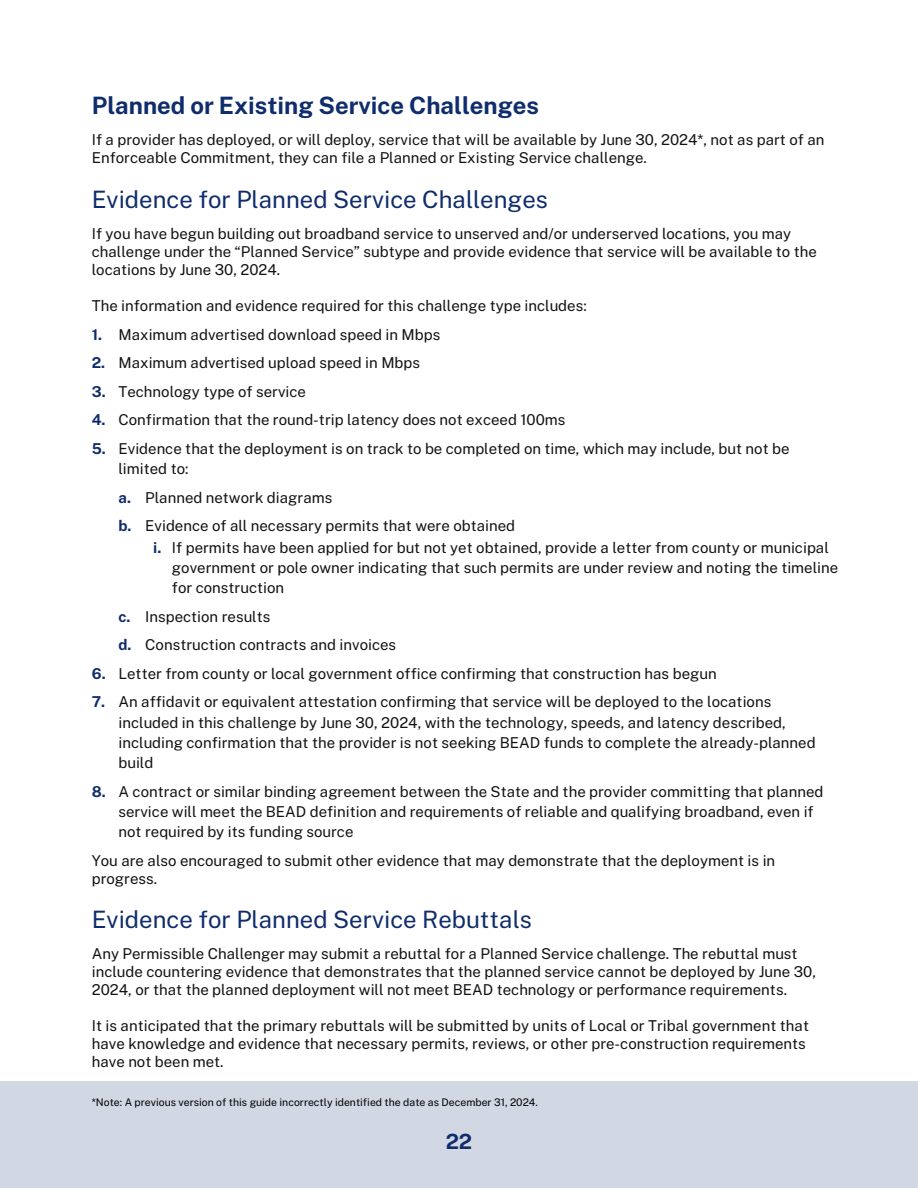
<style>
.page{position:relative;width:918px;height:1188px;background:#fff}
.page>*{position:absolute;margin:0;border:0;box-sizing:border-box;transform-origin:0 0}
.t1{font:24px "Public Sans";color:#0f2c6c}
.t2{font:700 24px "Public Sans";color:#0f2c6c}
.t3{font:700 21px "Public Sans";color:#0f2c6c}
.t4{font:15px/18px "Public Sans";color:#121212}
.t5{font:700 15px "Public Sans";color:#0f2c6c}
.t6{font:10.5px "Public Sans";color:#000}
.s1{font-weight:700;color:#0f2c6c}
</style>
<div class="page">
<div style="left:0;top:1082px;width:918px;height:106px;background:#d1d7e3"></div>
<h1 class="t2" style="left:92px;top:91px;width:449px">Planned or Existing Service Challenges</h1>
<p class="t4" style="left:92px;top:131px;width:734px">If a provider has deployed, or will deploy, service that will be available by June 30, 2024*, not as part of an<br>Enforceable Commitment, they can file a Planned or Existing Service challenge.</p>
<h1 class="t1" style="left:92px;top:185px;width:458px">Evidence for Planned Service Challenges</h1>
<p class="t4" style="left:92px;top:225px;width:727px">If you have begun building out broadband service to unserved and/or underserved locations, you may challenge under the “Planned Service” subtype and provide evidence that service will be available to the locations by June 30, 2024.</p>
<p class="t4" style="left:92px;top:297px;width:496px">The information and evidence required for this challenge type includes:</p>
<p class="t4" style="left:92px;top:325px;width:350px"><span class="s1">1.</span> Maximum advertised download speed in Mbps</p>
<p class="t4" style="left:92px;top:354px;width:330px"><span class="s1">2.</span> Maximum advertised upload speed in Mbps</p>
<p class="t4" style="left:92px;top:382px;width:216px"><span class="s1">3.</span> Technology type of service</p>
<p class="t4" style="left:119px;top:406px;width:673px;line-height:28.5px;text-indent:-27px"><span class="s1">4.</span> Confirmation that the round-trip latency does not exceed 100ms<br>Evidence that the deployment is on track to be completed on time, which may include, but not be</p>
<p class="t4" style="left:119px;top:460px;width:71px">limited to:</p>
<p class="t5" style="left:92px;top:440px;width:16px">5.</p>
<p class="t4" style="left:119px;top:483px;width:398px;line-height:28.5px"><span class="s1">a.</span> Planned network diagrams<br><span class="s1">b.</span> Evidence of all necessary permits that were obtained</p>
<p class="t4" style="left:172px;top:537px;width:668px;line-height:20.2px">If permits have been applied for but not yet obtained, provide a letter from county or municipal government or pole owner indicating that such permits are under review and noting the timeline for construction</p>
<p class="t5" style="left:153px;top:539px;width:10px">i.</p>
<p class="t4" style="left:119px;top:602px;width:279px;line-height:28.5px"><span class="s1">c.</span> Inspection results<br><span class="s1">d.</span> Construction contracts and invoices</p>
<p class="t4" style="left:119px;top:659px;width:654px;line-height:28.5px;text-indent:-27px"><span class="s1">6.</span> Letter from county or local government office confirming that construction has begun<br>An affidavit or equivalent attestation confirming that service will be deployed to the locations</p>
<p class="t4" style="left:119px;top:712px;width:699px;line-height:20.2px">included in this challenge by June 30, 2024, with the technology, speeds, and latency described, including confirmation that the provider is not seeking BEAD funds to complete the already-planned build</p>
<p class="t5" style="left:92px;top:693px;width:15px">7.</p>
<p class="t5" style="left:92px;top:782px;width:16px">8.</p>
<p class="t4" style="left:119px;top:781px;width:706px;line-height:20.2px">A contract or similar binding agreement between the State and the provider committing that planned service will meet the BEAD definition and requirements of reliable and qualifying broadband, even if not required by its funding source</p>
<p class="t4" style="left:92px;top:851px;width:685px">You are also encouraged to submit other evidence that may demonstrate that the deployment is in progress.</p>
<h1 class="t1" style="left:92px;top:905px;width:442px">Evidence for Planned Service Rebuttals</h1>
<p class="t4" style="left:92px;top:945px;width:726px">Any Permissible Challenger may submit a rebuttal for a Planned Service challenge. The rebuttal must include countering evidence that demonstrates that the planned service cannot be deployed by June 30,<br>2024, or that the planned deployment will not meet BEAD technology or performance requirements.</p>
<p class="t4" style="left:92px;top:1017px;width:719px">It is anticipated that the primary rebuttals will be submitted by units of Local or Tribal government that have knowledge and evidence that necessary permits, reviews, or other pre-construction requirements have not been met.</p>
<p class="t6" style="left:92px;top:1096px;width:448px">*Note: A previous version of this guide incorrectly identified the date as December 31, 2024.</p>
<h2 class="t3" style="left:446px;top:1129px;width:28px">22</h2>
</div>
